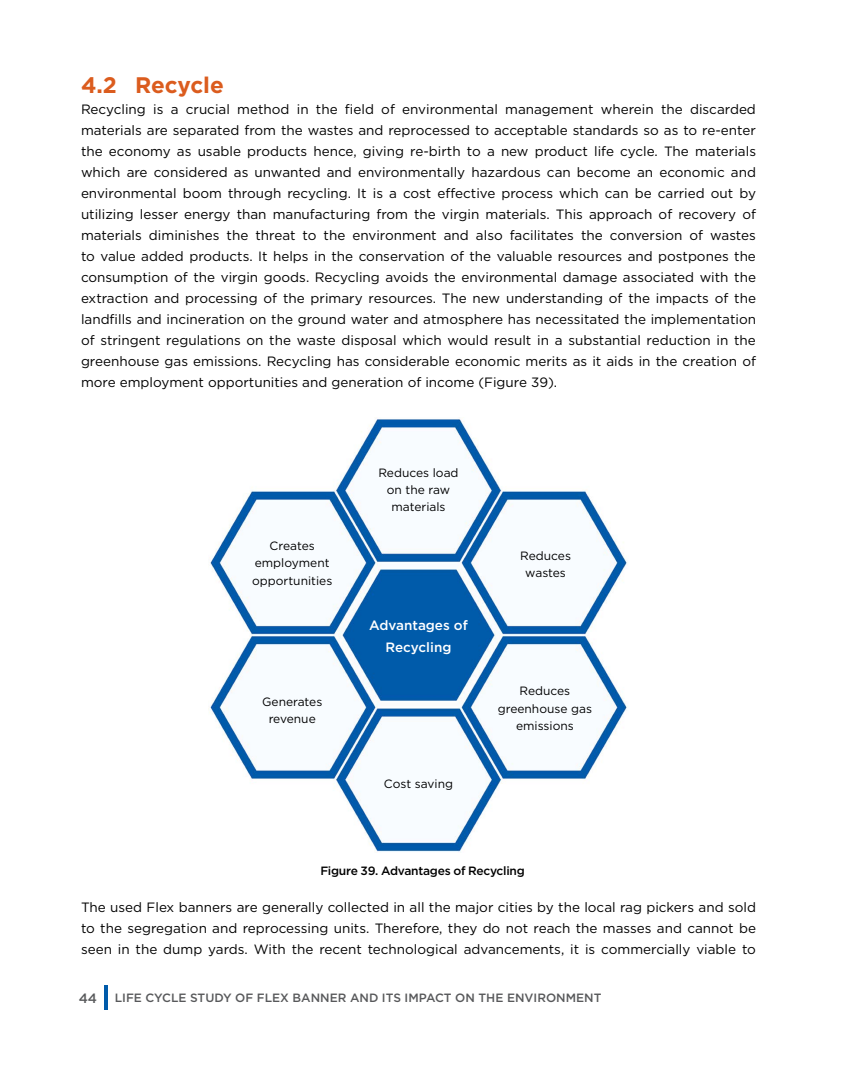
<style>
.page{position:relative;width:864px;height:1080px;background:#fff}
.page>*{position:absolute;margin:0;border:0;box-sizing:border-box;transform-origin:0 0}
.t1{font:700 22.5px "Gotham";letter-spacing:-.005em;color:#db5c1e}
.t2{font:13.5px/21px "Gotham";color:#000;text-align:justify}
.t3{font:500 13.5px/22.2px "Gotham";color:#fff;text-align:center}
.t4{font:500 13.5px "Gotham";color:#58595b}
.t5{font:12px/17.4px "Gotham";color:#000;text-align:center}
.t6{font:500 12px "Gotham";color:#58595b}
.t7{font:500 12px "Gotham";letter-spacing:-.02em;color:#000}
</style>
<div class="page">
<hr style="left:104px;top:985px;width:4px;height:25px;background:#005baa">
<img style="left:209px;top:417px;width:418px;height:435px">
<h1 class="t1" style="left:81px;top:70px;width:144px">4.2 Recycle</h1>
<p class="t2" style="left:81px;top:98px;width:677px">Recycling is a crucial method in the field of environmental management wherein the discarded materials are separated from the wastes and reprocessed to acceptable standards so as to re-enter the economy as usable products hence, giving re-birth to a new product life cycle. The materials which are considered as unwanted and environmentally hazardous can become an economic and environmental boom through recycling. It is a cost effective process which can be carried out by utilizing lesser energy than manufacturing from the virgin materials. This approach of recovery of materials diminishes the threat to the environment and also facilitates the conversion of wastes to value added products. It helps in the conservation of the valuable resources and postpones the consumption of the virgin goods. Recycling avoids the environmental damage associated with the extraction and processing of the primary resources. The new understanding of the impacts of the landfills and incineration on the ground water and atmosphere has necessitated the implementation of stringent regulations on the waste disposal which would result in a substantial reduction in the greenhouse gas emissions. Recycling has considerable economic merits as it aids in the creation of more employment opportunities and generation of income (Figure 39).</p>
<p class="t5" style="left:252px;top:537px;width:82px">Creates employment opportunities</p>
<p class="t5" style="left:262px;top:693px;width:62px">Generates revenue</p>
<p class="t5" style="left:378px;top:463px;width:82px">Reduces load on the raw materials</p>
<p class="t3" style="left:369px;top:614px;width:100px">Advantages of<br>Recycling</p>
<p class="t5" style="left:384px;top:775px;width:71px">Cost saving</p>
<p class="t5" style="left:520px;top:547px;width:52px">Reduces wastes</p>
<p class="t5" style="left:498px;top:682px;width:96px">Reduces greenhouse gas emissions</p>
<p class="t7" style="left:320px;top:863px;width:206px">Figure 39. Advantages of Recycling</p>
<p class="t2" style="left:81px;top:897px;width:677px">The used Flex banners are generally collected in all the major cities by the local rag pickers and sold to the segregation and reprocessing units. Therefore, they do not reach the masses and cannot be seen in the dump yards. With the recent technological advancements, it is commercially viable to</p>
<p class="t4" style="left:79px;top:989px;width:20px">44</p>
<p class="t6" style="left:115px;top:990px;width:488px">LIFE CYCLE STUDY OF FLEX BANNER AND ITS IMPACT ON THE ENVIRONMENT</p>
</div>
